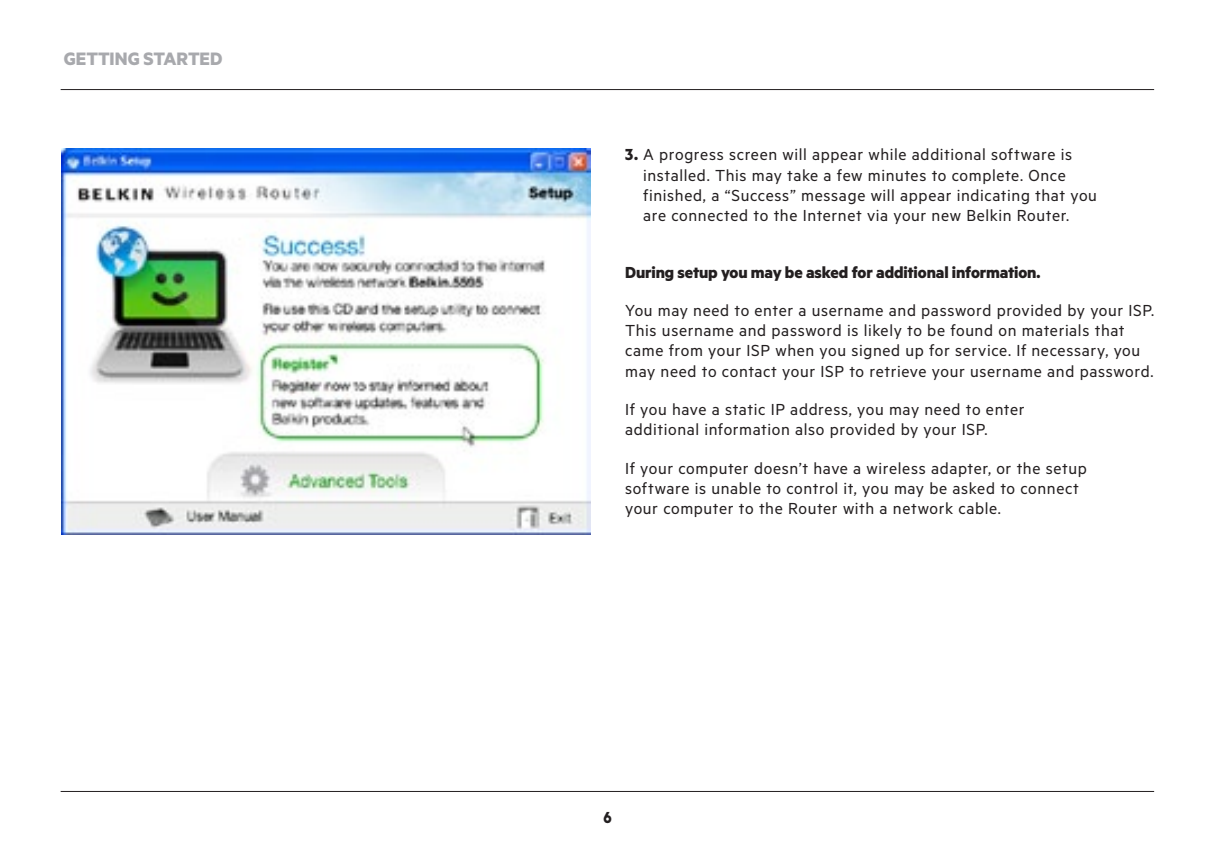
<style>
.page{position:relative;width:1215px;height:852px;background:#fff}
.page>*{position:absolute;margin:0;border:0;box-sizing:border-box;transform-origin:0 0}
.t1{font:700 20.25px "Metric";letter-spacing:.005em;color:#a8a9ad}
.t2{font:18px/20.2px "Metric";letter-spacing:.035em;color:#231f20}
.t3{font:700 18px "Metric";letter-spacing:-.01em;color:#231f20}
.t4{font:700 18px "Metric";letter-spacing:-.01em;color:#231f20;scale:.9 1}
.s1{font-weight:700}
</style>
<div class="page">
<hr style="left:61px;top:790px;width:1093px;height:1px;background:#231f20">
<hr style="left:61px;top:89px;width:1093px;height:1px;background:#231f20">
<img style="left:61px;top:149px;width:529px;height:385px">
<p class="t1" style="left:64px;top:47px;width:160px">Getting Started</p>
<p class="t2" style="left:643px;top:144px;width:455px;text-indent:-18px"><span class="s1">3.</span> A progress screen will appear while additional software is installed. This may take a few minutes to complete. Once finished, a “Success” message will appear indicating that you are connected to the Internet via your new Belkin Router.</p>
<p class="t3" style="left:625px;top:261px;width:417px">During setup you may be asked for additional information.</p>
<p class="t2" style="left:625px;top:299px;width:531px">You may need to enter a username and password provided by your ISP.<br>This username and password is likely to be found on materials that came from your ISP when you signed up for service. If necessary, you may need to contact your ISP to retrieve your username and password.</p>
<p class="t2" style="left:625px;top:398px;width:401px">If you have a static IP address, you may need to enter additional information also provided by your ISP.</p>
<p class="t2" style="left:625px;top:457px;width:463px">If your computer doesn’t have a wireless adapter, or the setup software is unable to control it, you may be asked to connect your computer to the Router with a network cable.</p>
<p class="t4" style="left:604px;top:805px;width:11px">6</p>
</div>
